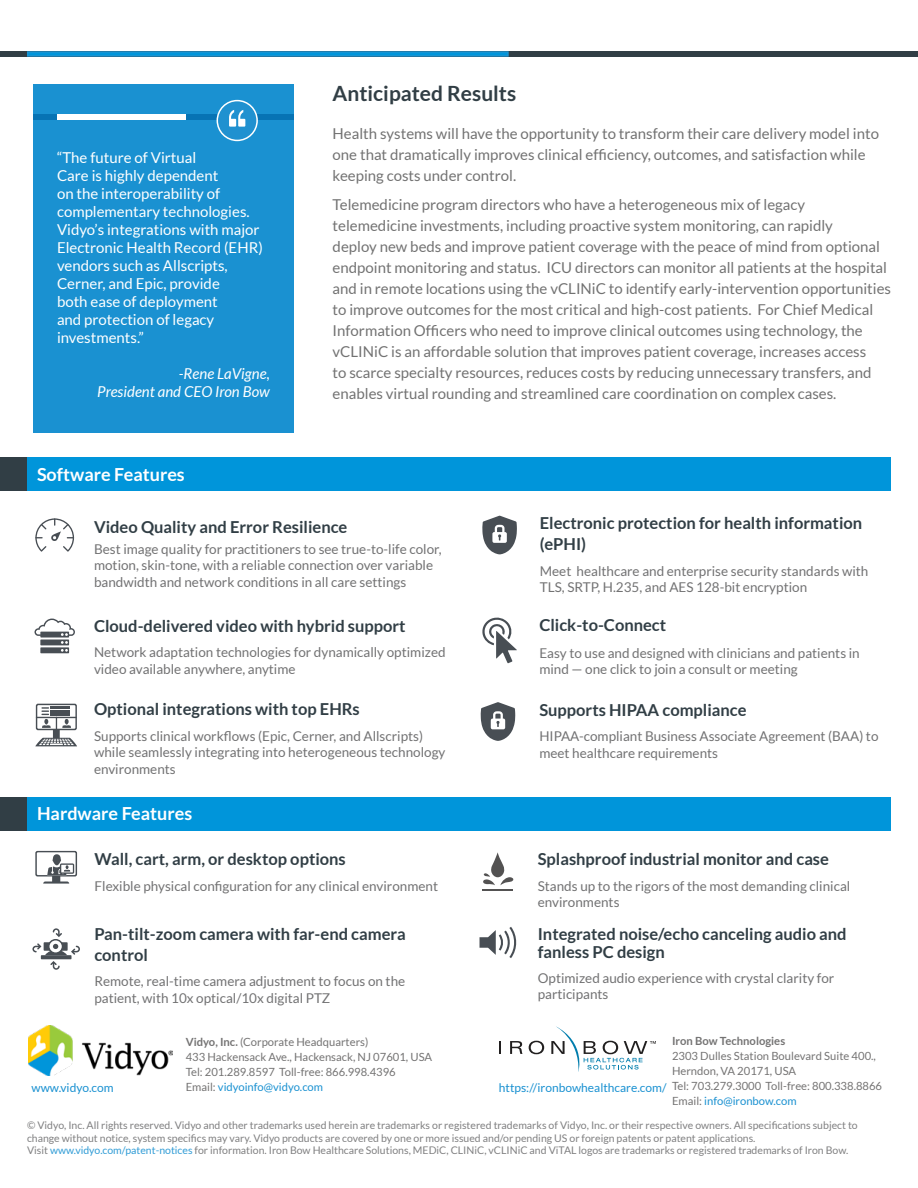
<style>
.page{position:relative;width:918px;height:1188px;background:#fff}
.page>*{position:absolute;margin:0;border:0;box-sizing:border-box;transform-origin:0 0}
.t1{font:700 21px "Lato";color:#313e45}
.t2{font:700 18px "Lato";color:#fff}
.t3{font:700 16.5px/21px "Lato";color:#313e45}
.t4{font:15px/21px "Lato";color:#727272}
.t5{font:15px/18px "Lato";color:#fff}
.t6{font:italic 15px/18px "Lato";color:#fff;text-align:right}
.t7{font:13.5px/16.5px "Lato";color:#727273}
.t8{font:12px "Lato";color:#1a91d1}
.t9{font:11.25px/15px "Lato";color:#747373}
.t10{font:700 11.25px "Lato";color:#747373}
.t11{font:10.5px/12.6px "Lato";color:#808081}
.s1{font-weight:700}
.s2{color:#1a91d1}
.s3{color:#309cd6}
</style>
<div class="page">
<img style="left:28px;top:1026px;width:144px;height:50px">
<div style="left:0;top:51px;width:918px;height:6px;background:#313e45"></div>
<svg style="left:27px;top:51px;width:482px;height:6px;background:#128bc6"></svg>
<svg style="left:499px;top:1041px;width:2px;height:13px"></svg>
<svg style="left:529px;top:1041px;width:15px;height:13px"></svg>
<svg style="left:510px;top:1041px;width:12px;height:13px"></svg>
<svg style="left:551px;top:1026px;width:105px;height:46px"></svg>
<div style="left:33px;top:85px;width:261px;height:348px;background:#1a91d1"></div>
<div style="left:33px;top:115px;width:261px;height:5px;background:#0773b4"></div>
<div style="left:57px;top:115px;width:128px;height:5px;background:#fff"></div>
<div style="left:217px;top:101px;width:40px;height:39px;background:#2091d0;border-radius:50%"></div>
<div style="left:217px;top:100px;width:41px;height:41px;border:2px solid #fff;border-radius:50%"></div>
<svg style="left:229px;top:110px;width:16px;height:17px"></svg>
<div style="left:1px;top:457px;width:890px;height:34px;background:#0095da"></div>
<div style="left:0;top:457px;width:27px;height:34px;background:#313e45"></div>
<svg style="left:482px;top:617px;width:35px;height:46px"></svg>
<svg style="left:481px;top:702px;width:34px;height:39px"></svg>
<svg style="left:41px;top:955px;width:31px;height:4px"></svg>
<svg style="left:50px;top:961px;width:10px;height:9px"></svg>
<svg style="left:32px;top:928px;width:48px;height:27px"></svg>
<svg style="left:482px;top:516px;width:35px;height:38px"></svg>
<svg style="left:35px;top:704px;width:42px;height:42px"></svg>
<svg style="left:35px;top:619px;width:40px;height:34px"></svg>
<svg style="left:35px;top:518px;width:39px;height:34px"></svg>
<hr style="left:482px;top:889px;width:31px;height:2px;background:#535252">
<svg style="left:483px;top:852px;width:30px;height:33px"></svg>
<svg style="left:480px;top:930px;width:16px;height:25px"></svg>
<svg style="left:509px;top:927px;width:9px;height:31px"></svg>
<svg style="left:504px;top:931px;width:7px;height:23px"></svg>
<svg style="left:499px;top:934px;width:5px;height:17px"></svg>
<svg style="left:35px;top:851px;width:42px;height:33px"></svg>
<div style="left:1px;top:797px;width:890px;height:34px;background:#0095da"></div>
<div style="left:0;top:797px;width:27px;height:34px;background:#313e45"></div>
<p class="t5" style="left:57px;top:149px;width:207px">“The future of Virtual<br>Care is highly dependent<br>on the interoperability of complementary technologies.<br>Vidyo’s integrations with major<br>Electronic Health Record (EHR) vendors such as Allscripts,<br>Cerner, and Epic, provide<br>both ease of deployment<br>and protection of legacy investments.”</p>
<p class="t6" style="left:97px;top:365px;width:174px">-Rene LaVigne,<br>President and CEO Iron Bow</p>
<h1 class="t1" style="left:333px;top:82px;width:185px">Anticipated Results</h1>
<p class="t4" style="left:333px;top:123px;width:548px">Health systems will have the opportunity to transform their care delivery model into one that dramatically improves clinical efficiency, outcomes, and satisfaction while keeping costs under control.</p>
<p class="t4" style="left:333px;top:194px;width:560px">Telemedicine program directors who have a heterogeneous mix of legacy telemedicine investments, including proactive system monitoring, can rapidly<br>deploy new beds and improve patient coverage with the peace of mind from optional endpoint monitoring and status. ICU directors can monitor all patients at the hospital and in remote locations using the vCLINiC to identify early-intervention opportunities to improve outcomes for the most critical and high-cost patients. For Chief Medical Information Officers who need to improve clinical outcomes using technology, the vCLINiC is an affordable solution that improves patient coverage, increases access<br>to scarce specialty resources, reduces costs by reducing unnecessary transfers, and enables virtual rounding and streamlined care coordination on complex cases.</p>
<p class="t2" style="left:37px;top:464px;width:149px">Software Features</p>
<p class="t3" style="left:94px;top:516px;width:255px">Video Quality and Error Resilience</p>
<p class="t7" style="left:94px;top:541px;width:349px">Best image quality for practitioners to see true-to-life color, motion, skin-tone, with a reliable connection over variable bandwidth and network conditions in all care settings</p>
<p class="t3" style="left:94px;top:615px;width:313px">Cloud-delivered video with hybrid support</p>
<p class="t7" style="left:94px;top:644px;width:353px">Network adaptation technologies for dynamically optimized video available anywhere, anytime</p>
<p class="t3" style="left:94px;top:699px;width:267px">Optional integrations with top EHRs</p>
<p class="t7" style="left:94px;top:727px;width:353px">Supports clinical workflows (Epic, Cerner, and Allscripts) while seamlessly integrating into heterogeneous technology environments</p>
<p class="t2" style="left:37px;top:804px;width:157px">Hardware Features</p>
<p class="t3" style="left:95px;top:849px;width:253px">Wall, cart, arm, or desktop options</p>
<p class="t7" style="left:95px;top:877px;width:345px">Flexible physical configuration for any clinical environment</p>
<p class="t3" style="left:94px;top:923px;width:313px">Pan-tilt-zoom camera with far-end camera control</p>
<p class="t7" style="left:94px;top:973px;width:312px">Remote, real-time camera adjustment to focus on the patient, with 10x optical/10x digital PTZ</p>
<p class="t3" style="left:540px;top:513px;width:324px">Electronic protection for health information (ePHI)</p>
<p class="t7" style="left:540px;top:562px;width:330px">Meet healthcare and enterprise security standards with<br>TLS, SRTP, H.235, and AES 128-bit encryption</p>
<p class="t3" style="left:539px;top:614px;width:128px">Click-to-Connect</p>
<p class="t7" style="left:539px;top:645px;width:322px">Easy to use and designed with clinicians and patients in mind — one click to join a consult or meeting</p>
<p class="t3" style="left:539px;top:699px;width:209px">Supports HIPAA compliance</p>
<p class="t7" style="left:539px;top:728px;width:341px">HIPAA-compliant Business Associate Agreement (BAA) to meet healthcare requirements</p>
<p class="t3" style="left:538px;top:849px;width:293px">Splashproof industrial monitor and case</p>
<p class="t7" style="left:538px;top:877px;width:314px">Stands up to the rigors of the most demanding clinical environments</p>
<p class="t3" style="left:538px;top:925px;width:310px;line-height:18px">Integrated noise/echo canceling audio and fanless PC design</p>
<p class="t7" style="left:538px;top:970px;width:298px">Optimized audio experience with crystal clarity for participants</p>
<p class="t9" style="left:186px;top:1034px;width:248px"><span class="s1">Vidyo, Inc.</span> (Corporate Headquarters)<br>433 Hackensack Ave., Hackensack, NJ 07601, USA Tel: 201.289.8597 Toll-free: 866.998.4396<br>Email: <span class="s2">vidyoinfo@vidyo.com</span></p>
<p class="t10" style="left:672px;top:1035px;width:115px">Iron Bow Technologies</p>
<p class="t9" style="left:672px;top:1049px;width:212px">2303 Dulles Station Boulevard Suite 400., Herndon, VA 20171, USA<br>Tel: 703.279.3000 Toll-free: 800.338.8866<br>Email: <span class="s2">info@ironbow.com</span></p>
<p class="t8" style="left:499px;top:1081px;width:169px">https://ironbowhealthcare.com/</p>
<p class="t11" style="left:27px;top:1119px;width:832px">© Vidyo, Inc. All rights reserved. Vidyo and other trademarks used herein are trademarks or registered trademarks of Vidyo, Inc. or their respective owners. All specifications subject to change without notice, system specifics may vary. Vidyo products are covered by one or more issued and/or pending US or foreign patents or patent applications.<br>Visit <span class="s3">www.vidyo.com/patent-notices</span> for information. Iron Bow Healthcare Solutions, MEDiC, CLINiC, vCLINiC and ViTAL logos are trademarks or registered trademarks of Iron Bow.</p>
<p class="t8" style="left:32px;top:1081px;width:84px">www.vidyo.com</p>
</div>
